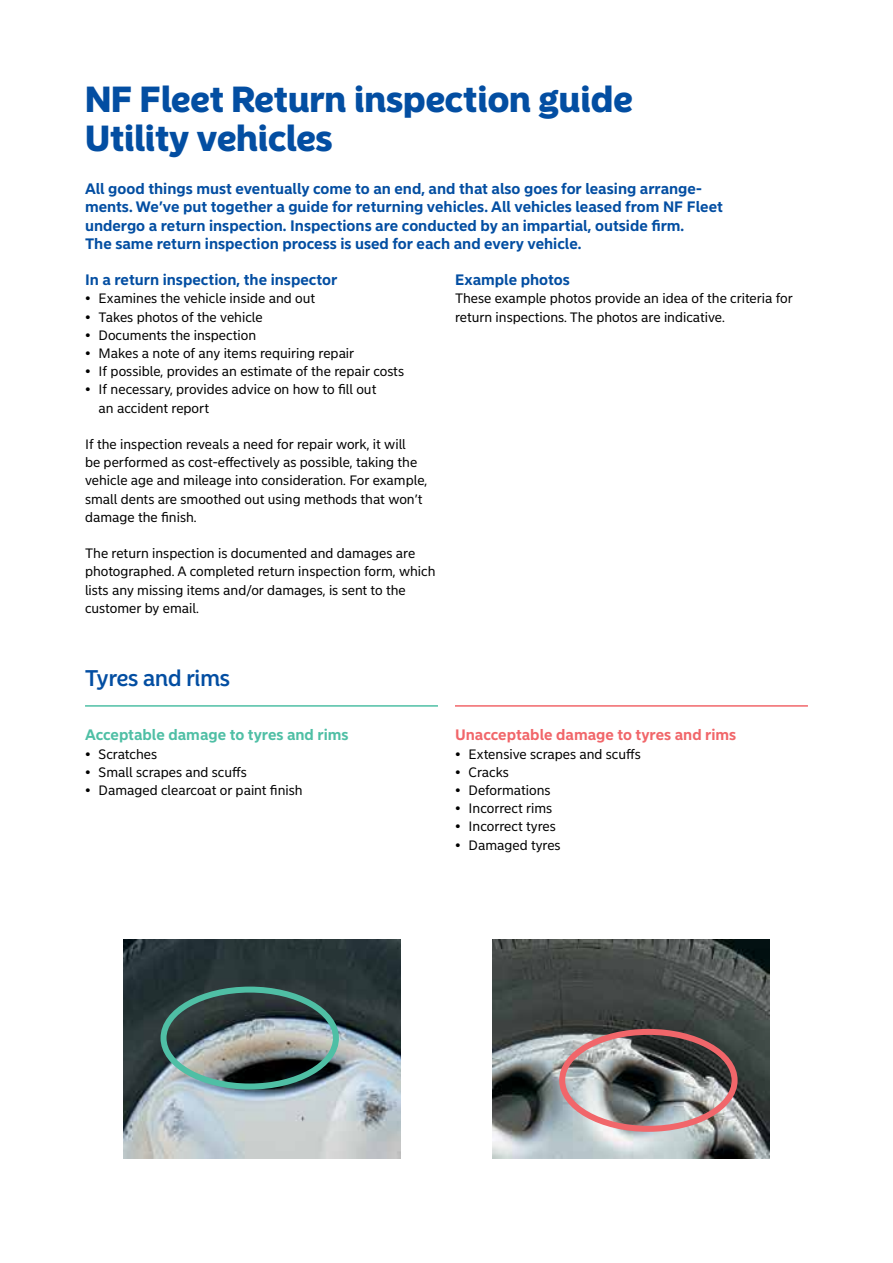
<style>
.page{position:relative;width:893px;height:1263px;background:#fff}
.page>*{position:absolute;margin:0;border:0;box-sizing:border-box;transform-origin:0 0}
.t1{font:900 36px/38.7px "Nordea Sans Large";color:#034ea2}
.t2{font:500 22.5px "Nordea Sans Large";color:#034ea2}
.t3{font:700 15px/18.1px "Nordea Sans Small";color:#034ea2}
.t4{font:700 15px "Nordea Sans Small";color:#f1666a}
.t5{font:700 15px "Nordea Sans Small";color:#4fbfa5}
.t6{font:13.5px/18.1px "Nordea Sans Small";color:#000}
</style>
<div class="page">
<hr style="left:85px;top:705px;width:353px;height:2px;background:#4fbfa5">
<hr style="left:455px;top:705px;width:353px;height:2px;background:#f1666a">
<img style="left:124px;top:940px;width:276px;height:218px">
<img style="left:493px;top:940px;width:276px;height:218px">
<div style="left:161px;top:986px;width:178px;height:103px;border:6px solid #4fbfa5;border-radius:50%"></div>
<div style="left:559px;top:1029px;width:179px;height:103px;border:6px solid #f1666a;border-radius:50%"></div>
<h1 class="t1" style="left:85px;top:80px;width:549px">NF Fleet Return inspection guide<br>Utility vehicles</h1>
<p class="t3" style="left:85px;top:180px;width:639px">All good things must eventually come to an end, and that also goes for leasing arrange&shy;ments. We’ve put together a guide for returning vehicles. All vehicles leased from NF Fleet undergo a return inspection. Inspections are conducted by an impartial, outside firm.<br>The same return inspection process is used for each and every vehicle.</p>
<p class="t3" style="left:85px;top:271px;width:254px">In a return inspection, the inspector</p>
<p class="t6" style="left:85px;top:290px;width:232px">• Examines the vehicle inside and out</p>
<p class="t6" style="left:85px;top:308px;width:179px">• Takes photos of the vehicle</p>
<p class="t6" style="left:85px;top:326px;width:173px">• Documents the inspection</p>
<p class="t6" style="left:85px;top:344px;width:271px">• Makes a note of any items requiring repair</p>
<p class="t6" style="left:85px;top:363px;width:321px">• If possible, provides an estimate of the repair costs</p>
<p class="t6" style="left:99px;top:381px;width:279px;text-indent:-14px">• If necessary, provides advice on how to fill out an accident report</p>
<p class="t6" style="left:85px;top:435px;width:344px">If the inspection reveals a need for repair work, it will<br>be performed as cost-effectively as possible, taking the vehicle age and mileage into consideration. For example, small dents are smoothed out using methods that won’t damage the finish.</p>
<p class="t6" style="left:85px;top:545px;width:352px">The return inspection is documented and damages are photographed. A completed return inspection form, which lists any missing items and/or damages, is sent to the customer by email.</p>
<p class="t3" style="left:455px;top:271px;width:116px">Example photos</p>
<p class="t6" style="left:455px;top:290px;width:339px">These example photos provide an idea of the criteria for return inspections. The photos are indicative.</p>
<h2 class="t2" style="left:85px;top:664px;width:146px">Tyres and rims</h2>
<p class="t5" style="left:85px;top:726px;width:265px">Acceptable damage to tyres and rims</p>
<p class="t6" style="left:85px;top:745px;width:74px">• Scratches</p>
<p class="t6" style="left:85px;top:763px;width:163px">• Small scrapes and scuffs</p>
<p class="t6" style="left:85px;top:781px;width:219px">• Damaged clearcoat or paint finish</p>
<p class="t4" style="left:455px;top:726px;width:283px">Unacceptable damage to tyres and rims</p>
<p class="t6" style="left:455px;top:745px;width:188px">• Extensive scrapes and scuffs</p>
<p class="t6" style="left:455px;top:763px;width:55px">• Cracks</p>
<p class="t6" style="left:455px;top:781px;width:97px">• Deformations</p>
<p class="t6" style="left:455px;top:799px;width:99px">• Incorrect rims</p>
<p class="t6" style="left:455px;top:818px;width:102px">• Incorrect tyres</p>
<p class="t6" style="left:455px;top:836px;width:107px">• Damaged tyres</p>
</div>
